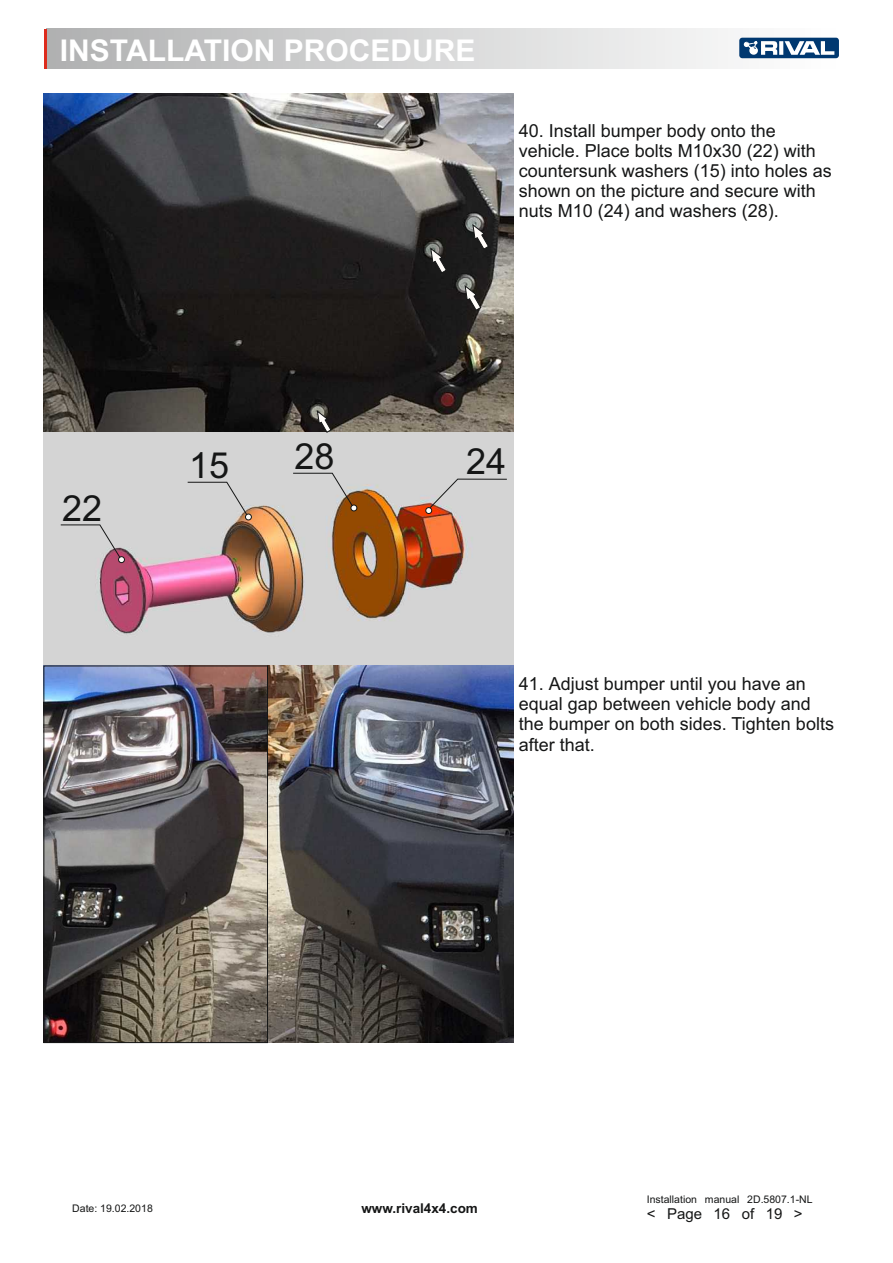
<style>
.page{position:relative;width:893px;height:1263px;background:#fff}
.page>*{position:absolute;margin:0;border:0;box-sizing:border-box;transform-origin:0 0}
.t1{font:36px "Arial";color:#151616}
.t2{font:700 30px "Arial";color:#fff}
.t3{font:18px/20.1px "Arial";color:#151616}
.t4{font:15px "Arial";color:#151616}
.t5{font:700 13.5px "Arial";color:#151616}
.t6{font:10.5px "Arial";color:#151616}
</style>
<div class="page">
<img style="left:43px;top:28px;width:796px;height:1016px">
<h2 class="t2" style="left:60px;top:39px;width:417px">INSTALLATION PROCEDURE</h2>
<p class="t3" style="left:519px;top:122px;width:315px">40. Install bumper body onto the vehicle. Place bolts M10х30 (22) with countersunk washers (15) into holes as shown on the picture and secure with nuts М10 (24) and washers (28).</p>
<h1 class="t1" style="left:62px;top:494px;width:42px">22</h1>
<h1 class="t1" style="left:189px;top:452px;width:42px">15</h1>
<h1 class="t1" style="left:294px;top:443px;width:42px">28</h1>
<h1 class="t1" style="left:466px;top:447px;width:42px">24</h1>
<p class="t3" style="left:519px;top:675px;width:317px">41. Adjust bumper until you have an equal gap between vehicle body and the bumper on both sides. Tighten bolts after that.</p>
<p class="t6" style="left:72px;top:1204px;width:82px">Date: 19.02.2018</p>
<p class="t5" style="left:361px;top:1203px;width:118px">www.rival4x4.com</p>
<p class="t6" style="left:647px;top:1195px;width:167px">Installation manual 2D.5807.1-NL</p>
<p class="t4" style="left:647px;top:1208px;width:157px">&lt; Page 16 of 19 &gt;</p>
</div>
